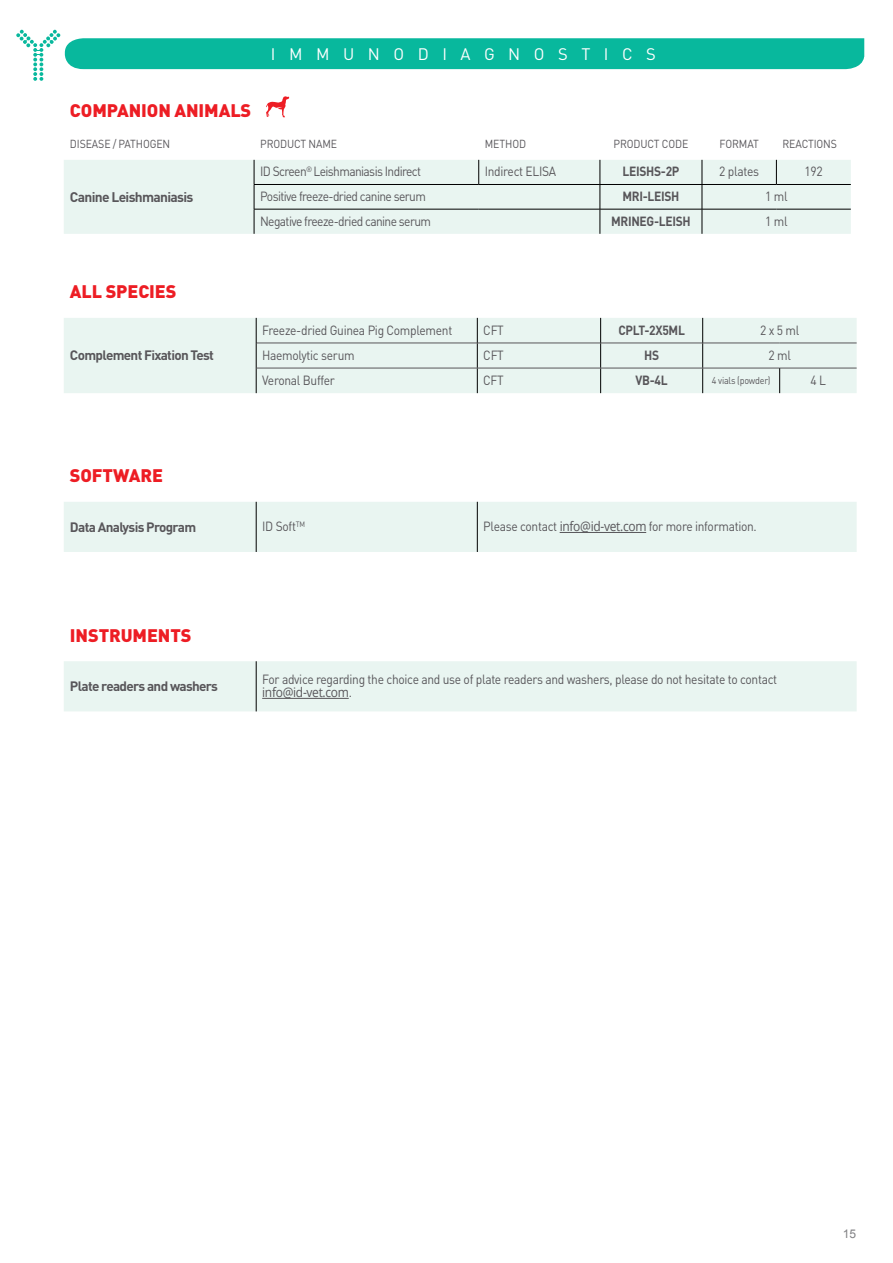
<style>
.page{position:relative;width:893px;height:1263px;background:#fff}
.page>*{position:absolute;margin:0;border:0;box-sizing:border-box;transform-origin:0 0}
.t1{font:900 18px "DIN Pro";letter-spacing:-.005em;color:#ed1d24}
.t2{font:16.5px "DIN Pro";letter-spacing:.82em;color:#fff}
.t3{font:700 13.8px "DIN Pro";letter-spacing:-.05em;color:#58565a}
.t4{font:700 13.5px "DIN Pro";letter-spacing:-.05em;color:#58565a}
.t5{font:13.2px "DIN Pro";letter-spacing:-.03em;color:#58565a;scale:.91 1}
.t6{font:13.2px "DIN Pro";letter-spacing:-.05em;color:#58565a;scale:.91 1}
.t7{font:700 13.2px "DIN Pro";letter-spacing:-.025em;color:#58565a;scale:.91 1}
.t8{font:13.2px "Open Sans";letter-spacing:-.025em;color:#58565a;scale:.91 1}
.t9{font:12px "Arial";color:#808083}
.t10{font:11.55px "DIN Pro";letter-spacing:-.01em;color:#58565a;scale:.91 1}
.t11{font:9.9px "DIN Pro";color:#58565a;scale:.91 1}
.s1{font-family:"Open Sans"}
.s2{font-family:"DIN Pro"}
</style>
<div class="page">
<div style="left:64px;top:160px;width:787px;height:74px;background:#e9f5f1"></div>
<svg style="left:478px;top:160px;width:1px;height:24px"></svg>
<svg style="left:776px;top:160px;width:1px;height:24px"></svg>
<hr style="left:600px;top:184px;width:102px;height:1px;background:#000">
<hr style="left:702px;top:184px;width:74px;height:1px;background:#000">
<hr style="left:776px;top:184px;width:75px;height:1px;background:#000">
<svg style="left:600px;top:160px;width:1px;height:74px"></svg>
<svg style="left:702px;top:160px;width:1px;height:74px"></svg>
<hr style="left:600px;top:209px;width:102px;height:1px;background:#000">
<hr style="left:702px;top:209px;width:74px;height:1px;background:#000">
<hr style="left:776px;top:209px;width:75px;height:1px;background:#000">
<hr style="left:254px;top:209px;width:225px;height:1px;background:#000">
<hr style="left:479px;top:209px;width:121px;height:1px;background:#000">
<svg style="left:254px;top:160px;width:1px;height:74px"></svg>
<hr style="left:254px;top:184px;width:225px;height:1px;background:#000">
<hr style="left:479px;top:184px;width:121px;height:1px;background:#000">
<svg style="left:266px;top:96px;width:23px;height:21px"></svg>
<div style="left:64px;top:318px;width:793px;height:75px;background:#e9f5f1"></div>
<hr style="left:256px;top:343px;width:221px;height:1px;background:#58565a">
<hr style="left:477px;top:343px;width:124px;height:1px;background:#58565a">
<hr style="left:601px;top:343px;width:102px;height:1px;background:#58565a">
<hr style="left:703px;top:343px;width:77px;height:1px;background:#58565a">
<hr style="left:780px;top:343px;width:77px;height:1px;background:#58565a">
<hr style="left:256px;top:368px;width:221px;height:1px;background:#58565a">
<hr style="left:477px;top:368px;width:124px;height:1px;background:#58565a">
<hr style="left:601px;top:368px;width:102px;height:1px;background:#58565a">
<hr style="left:703px;top:368px;width:77px;height:1px;background:#58565a">
<hr style="left:780px;top:368px;width:77px;height:1px;background:#58565a">
<svg style="left:779px;top:368px;width:1px;height:25px"></svg>
<svg style="left:477px;top:318px;width:1px;height:75px"></svg>
<svg style="left:702px;top:318px;width:1px;height:75px"></svg>
<svg style="left:256px;top:318px;width:1px;height:75px"></svg>
<svg style="left:600px;top:318px;width:1px;height:75px"></svg>
<div style="left:64px;top:502px;width:793px;height:50px;background:#e9f5f1"></div>
<hr style="left:256px;top:502px;width:1px;height:50px;background:#000">
<hr style="left:477px;top:502px;width:1px;height:50px;background:#000">
<hr style="left:560px;top:532px;width:86px;height:1px;background:#58565a">
<div style="left:64px;top:661px;width:793px;height:50px;background:#e9f5f1"></div>
<hr style="left:256px;top:661px;width:1px;height:50px;background:#000">
<hr style="left:262px;top:698px;width:87px;height:1px;background:#58565a">
<svg style="left:16px;top:30px;width:848px;height:51px"></svg>
<p class="t2" style="left:271px;top:41px;width:368px">immunodiag nostics</p>
<h1 class="t1" style="left:70px;top:95px;width:183px">COMPANION ANIMALS</h1>
<p class="t10" style="left:70px;top:134px;width:61px">disease / PATHO</p>
<p class="t10" style="left:150px;top:134px;width:15px">GEN</p>
<p class="t10" style="left:260px;top:134px;width:86px">product name</p>
<p class="t10" style="left:485px;top:134px;width:47px">method</p>
<p class="t10" style="left:614px;top:134px;width:84px">product code</p>
<p class="t10" style="left:720px;top:134px;width:15px">FORMAT</p>
<p class="t10" style="left:782px;top:134px;width:35px">REACTION</p>
<p class="t10" style="left:831px;top:134px;width:8px">S</p>
<p class="t3" style="left:70px;top:185px;width:125px">Canine Leishmaniasis</p>
<h1 class="t1" style="left:70px;top:276px;width:12px">ALL</h1>
<h1 class="t1" style="left:106px;top:276px;width:11px">SPECIES</h1>
<p class="t4" style="left:70px;top:344px;width:146px">complement Fixation Test</p>
<p class="t5" style="left:260px;top:161px;width:179px">ID Screen<sup>®</sup> Leishmaniasis I ndirect</p>
<p class="t5" style="left:485px;top:161px;width:80px">I ndirect ELISA</p>
<p class="t7" style="left:622px;top:161px;width:8px">LEIS</p>
<p class="t7" style="left:646px;top:161px;width:38px">HS-2P</p>
<p class="t5" style="left:719px;top:161px;width:45px">2 plates</p>
<p class="t5" style="left:804px;top:161px;width:21px">192</p>
<p class="t6" style="left:260px;top:186px;width:184px">Positive freeze-dried canine serum</p>
<p class="t7" style="left:622px;top:185px;width:35px">MRI-LEIS</p>
<p class="t7" style="left:671px;top:185px;width:11px">H</p>
<p class="t5" style="left:765px;top:186px;width:26px">1 ml</p>
<p class="t6" style="left:260px;top:211px;width:190px">N egative freeze-dried canine serum</p>
<p class="t7" style="left:611px;top:210px;width:60px">MRINEG-LEIS</p>
<p class="t7" style="left:683px;top:210px;width:11px">H</p>
<p class="t5" style="left:765px;top:211px;width:26px">1 ml</p>
<p class="t5" style="left:262px;top:319px;width:210px">Freeze-dried Guinea Pig Complement</p>
<p class="t5" style="left:483px;top:319px;width:23px">CFT</p>
<p class="t7" style="left:618px;top:319px;width:65px">CPLT-2X5ML</p>
<p class="t5" style="left:760px;top:319px;width:45px">2 x 5 ml</p>
<p class="t5" style="left:262px;top:345px;width:103px">Haemolytic serum</p>
<p class="t5" style="left:483px;top:345px;width:23px">CFT</p>
<p class="t7" style="left:644px;top:344px;width:17px">HS</p>
<p class="t5" style="left:768px;top:345px;width:26px">2 ml</p>
<p class="t5" style="left:262px;top:370px;width:81px">Veronal Buffer</p>
<p class="t5" style="left:483px;top:370px;width:23px">CFT</p>
<p class="t7" style="left:636px;top:369px;width:35px">VB-4L</p>
<p class="t11" style="left:712px;top:372px;width:66px">4 vials (powder)</p>
<p class="t5" style="left:810px;top:370px;width:17px">4 L</p>
<h1 class="t1" style="left:70px;top:460px;width:72px">SO FTWARE</h1>
<p class="t4" style="left:70px;top:515px;width:128px">data Analysis Program</p>
<p class="t5" style="left:262px;top:516px;width:43px">ID Soft<sup>TM</sup></p>
<p class="t5" style="left:483px;top:516px;width:302px">Please contact <span class="s1">info@id-vet.com</span> for more information.</p>
<h1 class="t1" style="left:70px;top:620px;width:11px">INSTR</h1>
<h1 class="t1" style="left:121px;top:620px;width:25px">UMENTS</h1>
<p class="t4" style="left:70px;top:675px;width:150px">plate readers and washers</p>
<p class="t5" style="left:262px;top:669px;width:567px">For advice regarding the choice and use of plate readers and washers, please do not hesitate to contact</p>
<p class="t8" style="left:262px;top:683px;width:100px">info@id-vet.com<span class="s2">.</span></p>
<p class="t9" style="left:843px;top:1225px;width:15px">15</p>
</div>
